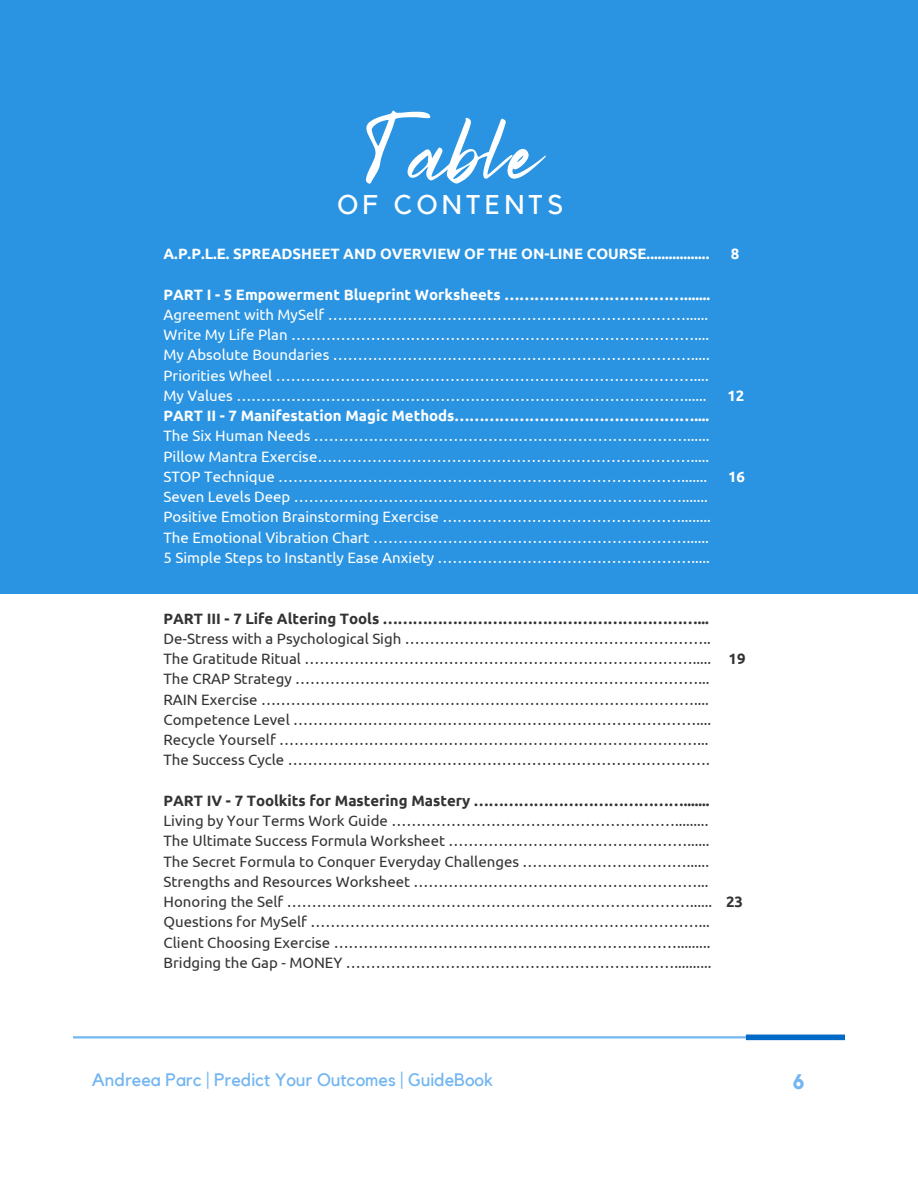
<style>
.page{position:relative;width:918px;height:1188px;background:#fff}
.page>*{position:absolute;margin:0;border:0;box-sizing:border-box;transform-origin:0 0}
.t1{font:96px "Bright Sunshine";color:#fff}
.t2{font:27px "Kollektif";letter-spacing:.17em;color:#fff}
.t3{font:700 21px "Kollektif";color:#73b6f1}
.t4{font:18px "Kollektif";color:#73b6f1}
.t5{font:15px/20.2px "Ubuntu";color:#333}
.t6{font:15px "Ubuntu";color:#fff}
.t7{font:700 15px/20.2px "Ubuntu";color:#fff}
.t8{font:700 15px "Ubuntu";color:#333}
.s1{font-weight:400}
.s2{font-weight:700}
</style>
<div class="page">
<div style="left:0;top:0;width:918px;height:594px;background:#2a94e2"></div>
<hr style="left:73px;top:1036px;width:673px;height:2px;background:#73b6f1">
<div style="left:746px;top:1035px;width:99px;height:5px;background:#0369c6"></div>
<h1 class="t1" style="left:367px;top:74px;width:169px">Table</h1>
<h2 class="t2" style="left:338px;top:192px;width:227px">OF CONTENTS</h2>
<h1 class="t7" style="left:164px;top:244px;width:547px">A.P.P.L.E. SPREADSHEET AND OVERVIEW OF THE ON-LINE COURSE.................</h1>
<h1 class="t7" style="left:731px;top:244px;width:10px">8</h1>
<h2 class="t7" style="left:164px;top:284px;width:548px">PART I - 5 Empowerment Blueprint Worksheets ……………………………….......<br><span class="s1">Agreement with MySelf ………………………………………………………………......</span></h2>
<h4 class="t6" style="left:164px;top:326px;width:547px">Write My Life Plan ………………………………………………………………………....</h4>
<p class="t6" style="left:164px;top:347px;width:548px">My Absolute Boundaries ……………………………………………………………….....</p>
<p class="t6" style="left:164px;top:367px;width:547px">Priorities Wheel …………………………………………………………………………....</p>
<p class="t6" style="left:164px;top:387px;width:545px">My Values ………………………………………………………………………………......</p>
<p class="t7" style="left:727px;top:385px;width:19px">12</p>
<p class="t7" style="left:164px;top:406px;width:547px">PART II - 7 Manifestation Magic Methods…………………………………………....</p>
<p class="t6" style="left:164px;top:428px;width:547px">The Six Human Needs …………………………………………………………………......</p>
<p class="t6" style="left:164px;top:448px;width:547px">Pillow Mantra Exercise………………………………………………………………….....</p>
<p class="t6" style="left:164px;top:468px;width:545px">STOP Technique ……………………………………………………………………….......</p>
<p class="t7" style="left:728px;top:466px;width:19px">16</p>
<p class="t6" style="left:164px;top:488px;width:546px">Seven Levels Deep …………………………………………………………………….......</p>
<p class="t6" style="left:164px;top:509px;width:549px">Positive Emotion Brainstorming Exercise …………………………………………........</p>
<p class="t6" style="left:164px;top:529px;width:547px">The Emotional Vibration Chart ………………………………………………………......</p>
<p class="t6" style="left:164px;top:549px;width:548px">5 Simple Steps to Instantly Ease Anxiety …………………………………………….....</p>
<p class="t8" style="left:164px;top:610px;width:547px">PART III - 7 Life Altering Tools ………………………………………………………...</p>
<p class="t5" style="left:164px;top:628px;width:549px">De-Stress with a Psychological Sigh ……………………………………………………..</p>
<p class="t5" style="left:164px;top:649px;width:584px">The Gratitude Ritual ……………………………………………………………………..... <span class="s2">19</span></p>
<p class="t5" style="left:164px;top:669px;width:548px">The CRAP Strategy ………………………………………………………………………...</p>
<p class="t5" style="left:164px;top:689px;width:549px">RAIN Exercise ……………………………………………………………………………....<br>Competence Level ………………………………………………………………………....</p>
<p class="t5" style="left:164px;top:730px;width:547px">Recycle Yourself …………………………………………………………………………...</p>
<p class="t5" style="left:164px;top:750px;width:548px">The Success Cycle ………………………………………………………………………….</p>
<p class="t8" style="left:164px;top:792px;width:548px">PART IV - 7 Toolkits for Mastering Mastery …………………………………….......</p>
<p class="t5" style="left:164px;top:811px;width:546px">Living by Your Terms Work Guide ………………………………………………….........</p>
<p class="t5" style="left:164px;top:831px;width:548px">The Ultimate Success Formula Worksheet …………………………………………......</p>
<p class="t5" style="left:164px;top:851px;width:547px">The Secret Formula to Conquer Everyday Challenges ……………………………......</p>
<p class="t5" style="left:164px;top:871px;width:546px">Strengths and Resources Worksheet …………………………………………………...</p>
<p class="t5" style="left:164px;top:892px;width:581px">Honoring the Self ………………………………………………………………………...... <span class="s2">23</span></p>
<p class="t5" style="left:164px;top:912px;width:548px">Questions for MySelf ……………………………………………………………………...</p>
<p class="t5" style="left:164px;top:932px;width:548px">Client Choosing Exercise …………………………………………………………….........</p>
<h3 class="t5" style="left:164px;top:952px;width:549px">Bridging the Gap - MONEY …………………………………………………………..........</h3>
<p class="t4" style="left:92px;top:1072px;width:403px">Andreea Parc | Predict Your Outcomes | GuideBook</p>
<h3 class="t3" style="left:793px;top:1072px;width:14px">6</h3>
</div>
